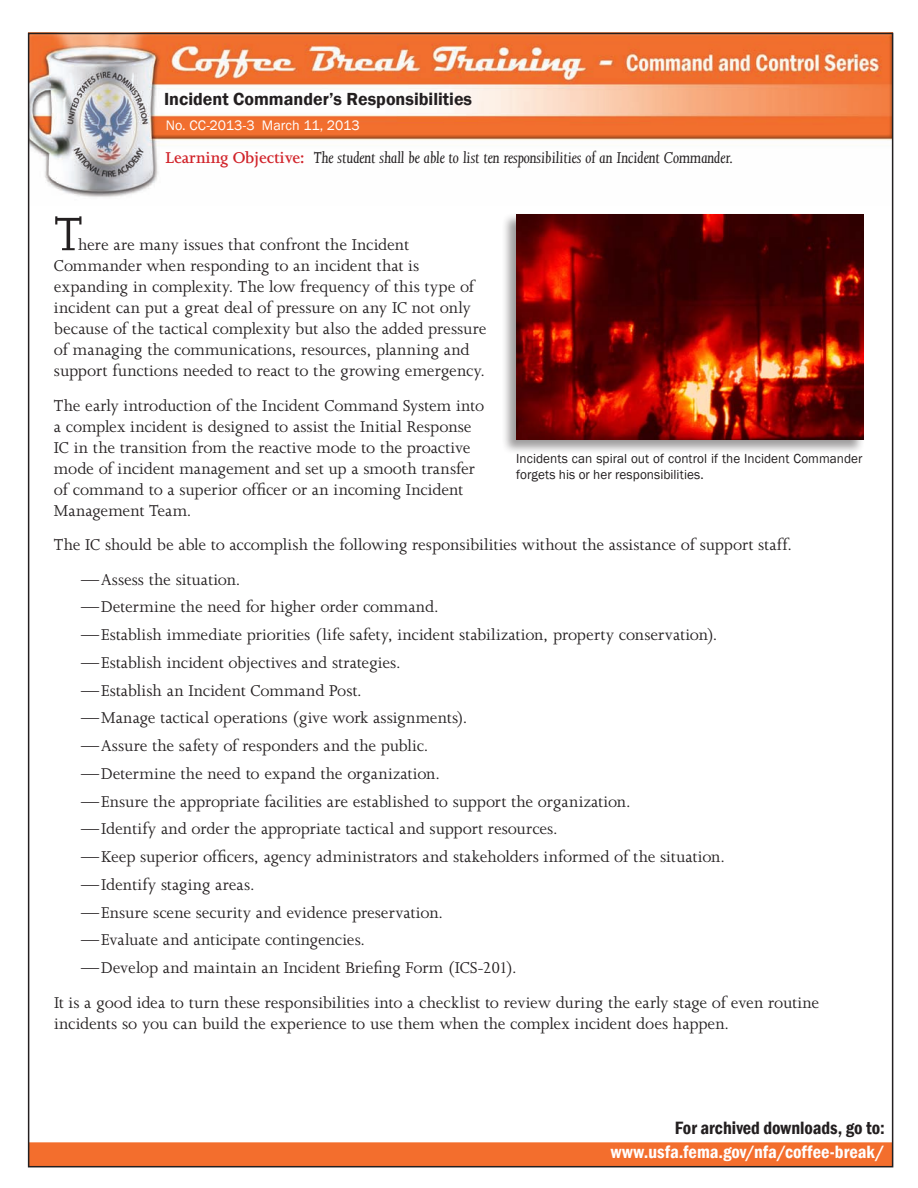
<style>
.page{position:relative;width:918px;height:1188px;background:#fff}
.page>*{position:absolute;margin:0;border:0;box-sizing:border-box;transform-origin:0 0}
.t1{font:54px "Joanna MT Std";color:#231f20}
.t2{font:600 condensed 18.3px "Franklin Gothic";color:#fff}
.t3{font:600 condensed 18.3px "Franklin Gothic";color:#231f20}
.Bulleted_List{font:18px/21px "Joanna MT Std";letter-spacing:-.005em;color:#231f20}
.Body_text_14pt{font:italic 18px "Joanna MT Std";letter-spacing:-.01em;color:#231f20}
.Topic_-_18pt{font:600 18px "Franklin Gothic";color:#231f20}
.t4{font:14.1px "Franklin Gothic";color:#fff}
.t5{font:13.5px/16.2px "Franklin Gothic";letter-spacing:.005em;color:#231f20}
.s1{font-weight:600;font-style:normal;color:#d1232a}
</style>
<div class="page">
<img style="left:31px;top:36px;width:859px;height:161px">
<div style="left:31px;top:1142px;width:859px;height:22px;background:#f36e2d"></div>
<div style="left:501px;top:213px;width:364px;height:242px;background:#231f20;opacity:.44"></div>
<img style="left:516px;top:214px;width:348px;height:226px">
<p class="Topic_-_18pt" style="left:164px;top:88px;width:310px">Incident Commander’s Responsibilities</p>
<p class="t4" style="left:166px;top:117px;width:196px">No. CC-2013-3 March 11, 2013</p>
<p class="Body_text_14pt" style="left:166px;top:148px;width:569px"><span class="s1">Learning Objective:</span> The student shall be able to list ten responsibilities of an Incident Commander.</p>
<p class="t1" style="left:54px;top:205px;width:30px">T</p>
<p class="Bulleted_List" style="left:54px;top:234px;width:434px;text-indent:24px">here are many issues that confront the Incident Commander when responding to an incident that is expanding in complexity. The low frequency of this type of incident can put a great deal of pressure on any IC not only because of the tactical complexity but also the added pressure of managing the communications, resources, planning and support functions needed to react to the growing emergency.</p>
<p class="Bulleted_List" style="left:54px;top:395px;width:432px">The early introduction of the Incident Command System into a complex incident is designed to assist the Initial Response IC in the transition from the reactive mode to the proactive mode of incident management and set up a smooth transfer of command to a superior officer or an incoming Incident Management Team.</p>
<p class="Bulleted_List" style="left:54px;top:535px;width:739px">The IC should be able to accomplish the following responsibilities without the assistance of support staff.</p>
<p class="Bulleted_List" style="left:81px;top:569px;width:161px">—Assess the situation.</p>
<p class="Bulleted_List" style="left:81px;top:597px;width:359px">—Determine the need for higher order command.</p>
<p class="Bulleted_List" style="left:81px;top:624px;width:638px">—Establish immediate priorities (life safety, incident stabilization, property conservation).</p>
<p class="Bulleted_List" style="left:81px;top:652px;width:321px">—Establish incident objectives and strategies.</p>
<p class="Bulleted_List" style="left:81px;top:680px;width:282px">—Establish an Incident Command Post.</p>
<p class="Bulleted_List" style="left:81px;top:708px;width:388px">—Manage tactical operations (give work assignments).</p>
<p class="Bulleted_List" style="left:81px;top:735px;width:349px">—Assure the safety of responders and the public.</p>
<p class="Bulleted_List" style="left:81px;top:763px;width:360px">—Determine the need to expand the organization.</p>
<p class="Bulleted_List" style="left:81px;top:791px;width:551px">—Ensure the appropriate facilities are established to support the organization.</p>
<p class="Bulleted_List" style="left:81px;top:819px;width:478px">—Identify and order the appropriate tactical and support resources.</p>
<p class="Bulleted_List" style="left:81px;top:846px;width:645px">—Keep superior officers, agency administrators and stakeholders informed of the situation.</p>
<p class="Bulleted_List" style="left:81px;top:874px;width:175px">—Identify staging areas.</p>
<p class="Bulleted_List" style="left:81px;top:902px;width:363px">—Ensure scene security and evidence preservation.</p>
<p class="Bulleted_List" style="left:81px;top:930px;width:286px">—Evaluate and anticipate contingencies.</p>
<p class="Bulleted_List" style="left:81px;top:957px;width:437px">—Develop and maintain an Incident Briefing Form (ICS-201).</p>
<p class="Bulleted_List" style="left:54px;top:992px;width:767px">It is a good idea to turn these responsibilities into a checklist to review during the early stage of even routine incidents so you can build the experience to use them when the complex incident does happen.</p>
<p class="t5" style="left:516px;top:450px;width:348px">Incidents can spiral out of control if the Incident Commander forgets his or her responsibilities.</p>
<p class="t3" style="left:675px;top:1115px;width:211px">For archived downloads, go to:</p>
<p class="t2" style="left:611px;top:1139px;width:275px">www.usfa.fema.gov/nfa/coffee-break/</p>
</div>
